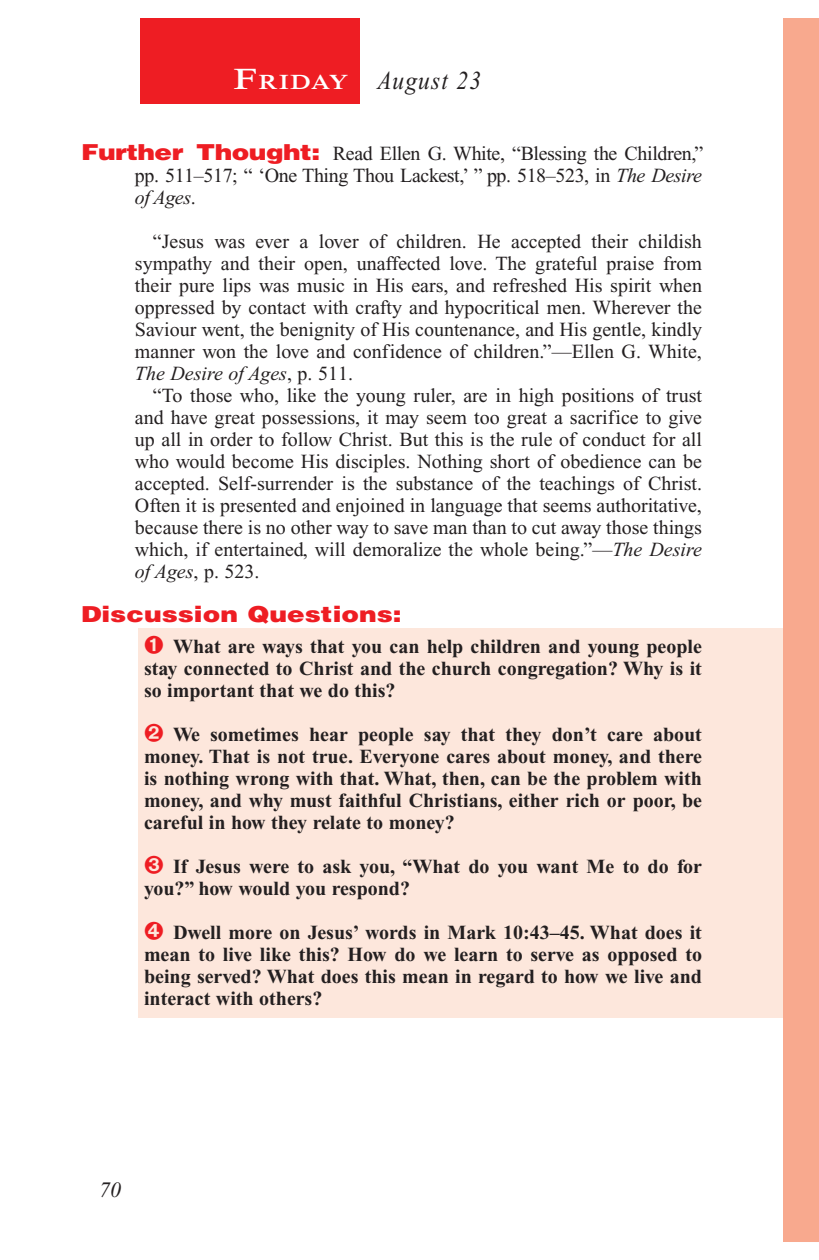
<style>
.page{position:relative;width:819px;height:1260px;background:#fff}
.page>*{position:absolute;margin:0;border:0;box-sizing:border-box;transform-origin:0 0}
.Lesson_Dates{font:italic 26px "Times New Roman PS Std";letter-spacing:.05em;color:#231f20;scale:.9 1}
.Question{font:900 22px "Helvetica LT Std";color:#ee1d23;scale:1.2 1}
.t1{font:italic 22px "Times New Roman PS Std";color:#231f20}
.Daily_Header{font:600 21px "Times NRMT Std";letter-spacing:.035em;color:#fff;scale:1.1 1}
.Numbered_Bullet_List{font:700 20px/22px "Times New Roman PS Std";color:#231f20;text-align:justify}
.Body{font:20px/22px "Times New Roman PS Std";color:#231f20;text-align:justify}
.Body_SB{font:20px/22px "Times New Roman PS Std";color:#231f20;text-align:justify}
.Question_NO_SB{font:20px/22px "Times New Roman PS Std";letter-spacing:-.02em;color:#231f20;text-align:justify}
.s1{font-size:30px}
.s2{font-family:"Helvetica LT Std";font-weight:900;font-size:22px;color:#ee1d23}
.s3{font-style:italic}
</style>
<div class="page">
<div style="left:783px;top:18px;width:36px;height:1224px;background:#f8a98e"></div>
<div style="left:140px;top:18px;width:220px;height:86px;background:#ee1d23"></div>
<div style="left:139px;top:628px;width:644px;height:389px;background:#fde7dc"></div>
<p class="Daily_Header" style="left:234px;top:70px;width:106px"><span class="s1">F</span>riday</p>
<p class="Lesson_Dates" style="left:378px;top:66px;width:117px">August 23</p>
<p class="Question_NO_SB" style="left:135px;top:142px;width:570px;text-indent:-54px"><span class="s2">Further Thought:</span> Read Ellen G. White, “Blessing the Children,” pp. 511–517; “ ‘One Thing Thou Lackest,’ ” pp. 518–523, in <span class="s3">The Desire of Ages</span>.</p>
<p class="Body_SB" style="left:135px;top:230px;width:569px;text-indent:18px">“Jesus was ever a lover of children. He accepted their childish sympathy and their open, unaffected love. The grateful praise from their pure lips was music in His ears, and refreshed His spirit when oppressed by contact with crafty and hypocritical men. Wherever the Saviour went, the benignity of His countenance, and His gentle, kindly manner won the love and confidence of children.”—Ellen G. White, <span class="s3">The Desire of Ages</span>, p. 511.</p>
<p class="Body" style="left:135px;top:384px;width:569px;text-indent:18px">“To those who, like the young ruler, are in high positions of trust and have great possessions, it may seem too great a sacrifice to give up all in order to follow Christ. But this is the rule of conduct for all who would become His disciples. Nothing short of obedience can be accepted. Self-surrender is the substance of the teachings of Christ.<br>Often it is presented and enjoined in language that seems authoritative, because there is no other way to save man than to cut away those things which, if entertained, will demoralize the whole being.”—<span class="s3">The Desire of Ages</span>, p. 523.</p>
<p class="Question" style="left:81px;top:600px;width:269px">Discussion Questions:</p>
<p class="Numbered_Bullet_List" style="left:144px;top:635px;width:560px;text-indent:29px">What are ways that you can help children and young people stay connected to Christ and the church congregation? Why is it so important that we do this?</p>
<p class="Numbered_Bullet_List" style="left:144px;top:723px;width:560px;text-indent:29px">We sometimes hear people say that they don’t care about money. That is not true. Everyone cares about money, and there is nothing wrong with that. What, then, can be the problem with money, and why must faithful Christians, either rich or poor, be careful in how they relate to money?</p>
<p class="Numbered_Bullet_List" style="left:144px;top:855px;width:560px;text-indent:29px">If Jesus were to ask you, “What do you want Me to do for you?” how would you respond?</p>
<p class="Numbered_Bullet_List" style="left:144px;top:921px;width:560px;text-indent:29px">Dwell more on Jesus’ words in Mark 10:43–45. What does it mean to live like this? How do we learn to serve as opposed to being served? What does this mean in regard to how we live and interact with others?</p>
<p class="t1" style="left:99px;top:1178px;width:23px">70</p>
</div>
